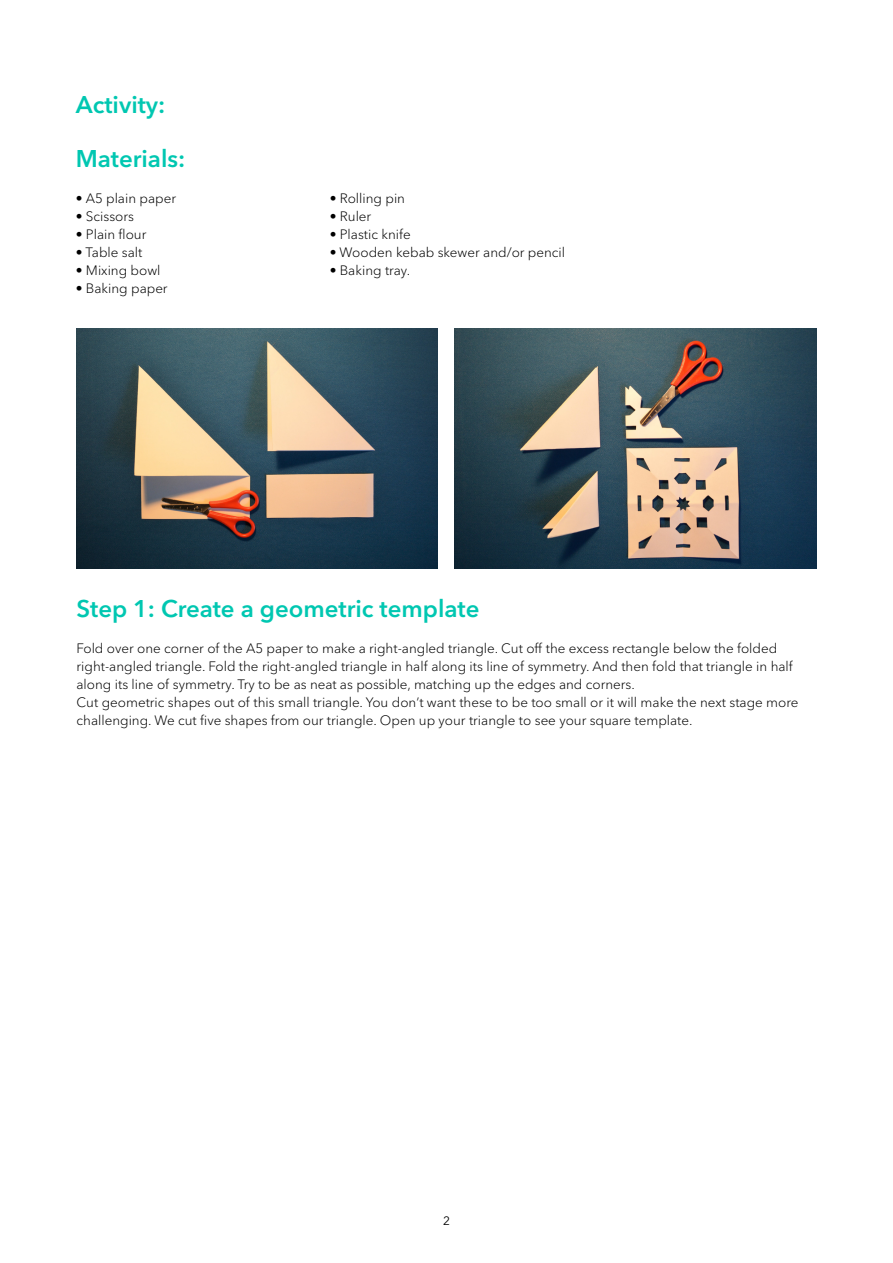
<style>
.page{position:relative;width:893px;height:1263px;background:#fff}
.page>*{position:absolute;margin:0;border:0;box-sizing:border-box;transform-origin:0 0}
.t1{font:600 24px "Avenir Next LT Pro";color:#00c7b1}
.t2{font:300 13.5px/18px "Avenir Next LT Pro";color:#000}
.t3{font:12px "Avenir Next LT Pro";color:#000}
</style>
<div class="page">
<img style="left:77px;top:329px;width:361px;height:240px">
<img style="left:455px;top:329px;width:361px;height:240px">
<h1 class="t1" style="left:76px;top:90px;width:91px">Activity:</h1>
<h1 class="t1" style="left:76px;top:144px;width:111px">Materials:</h1>
<p class="t2" style="left:76px;top:189px;width:102px">• A5 plain paper</p>
<p class="t2" style="left:76px;top:207px;width:60px">• Scissors</p>
<p class="t2" style="left:76px;top:225px;width:72px">• Plain flour</p>
<p class="t2" style="left:76px;top:243px;width:68px">• Table salt</p>
<p class="t2" style="left:76px;top:261px;width:86px">• Mixing bowl</p>
<p class="t2" style="left:76px;top:279px;width:93px">• Baking paper</p>
<p class="t2" style="left:330px;top:189px;width:77px">• Rolling pin</p>
<p class="t2" style="left:330px;top:207px;width:43px">• Ruler</p>
<p class="t2" style="left:330px;top:225px;width:83px">• Plastic knife</p>
<p class="t2" style="left:330px;top:243px;width:237px">• Wooden kebab skewer and/or pencil</p>
<p class="t2" style="left:330px;top:261px;width:82px">• Baking tray.</p>
<h1 class="t1" style="left:77px;top:594px;width:404px">Step 1: Create a geometric template</h1>
<p class="t2" style="left:77px;top:639px;width:723px">Fold over one corner of the A5 paper to make a right-angled triangle. Cut off the excess rectangle below the folded right-angled triangle. Fold the right-angled triangle in half along its line of symmetry. And then fold that triangle in half along its line of symmetry. Try to be as neat as possible, matching up the edges and corners.<br>Cut geometric shapes out of this small triangle. You don’t want these to be too small or it will make the next stage more challenging. We cut five shapes from our triangle. Open up your triangle to see your square template.</p>
<p class="t3" style="left:443px;top:1214px;width:8px">2</p>
</div>
